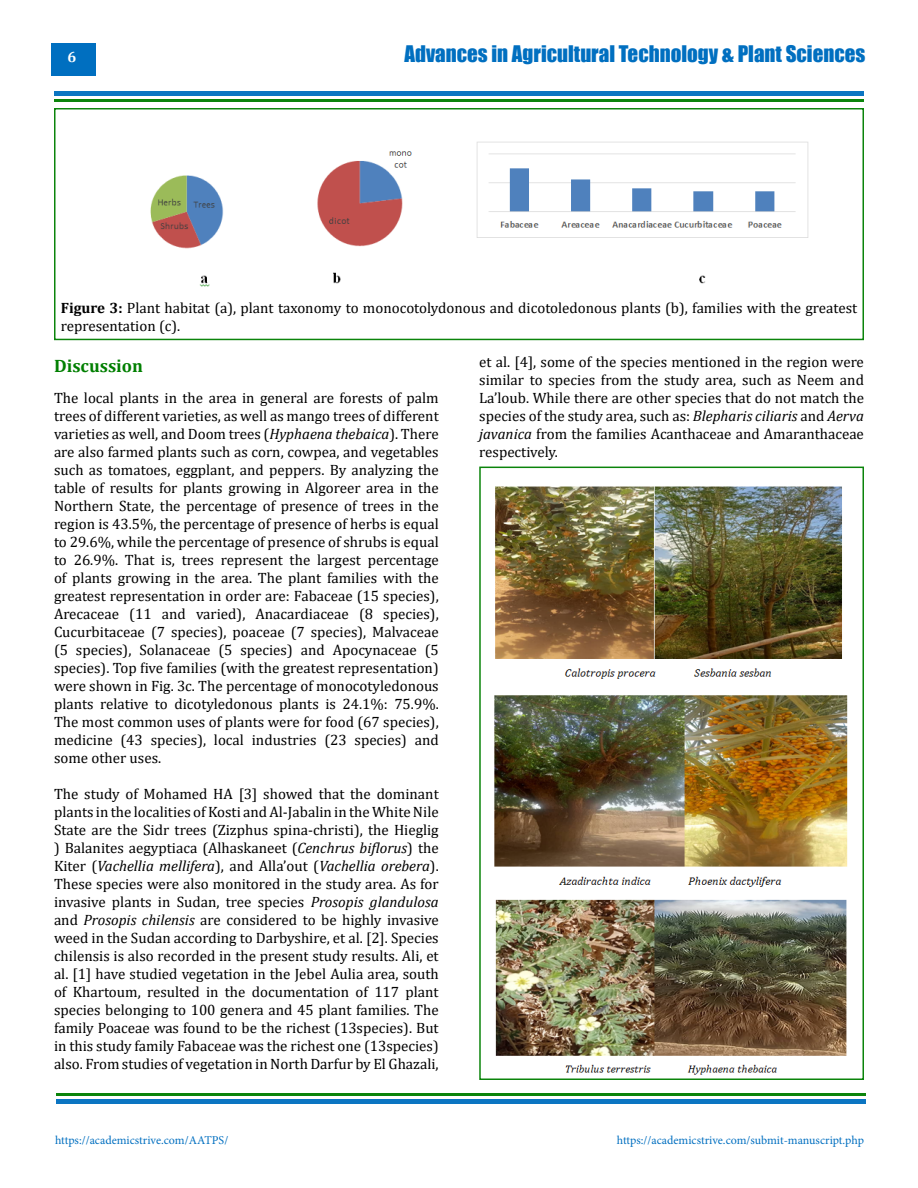
<style>
.page{position:relative;width:918px;height:1188px;background:#fff}
.page>*{position:absolute;margin:0;border:0;box-sizing:border-box;transform-origin:0 0}
.t1{font:21px "Impact";color:#006fc0}
.t2{font:700 18px "Cambria";color:#007f01}
.t3{font:15px/18px "Cambria";color:#000;text-align:justify}
.t4{font:700 15px "Cambria";color:#fff}
.t5{font:12px "Minion Pro";color:#006fc0}
.s1{font-weight:700}
.s2{font-style:italic}
</style>
<div class="page">
<div style="left:51px;top:43px;width:45px;height:33px;background:#006fc0"></div>
<div style="left:54px;top:91px;width:810px;height:5px;background:#0b75c2"></div>
<div style="left:56px;top:1099px;width:810px;height:5px;background:#0b75c2"></div>
<hr style="left:54px;top:99px;width:810px;height:3px;background:#007f01">
<hr style="left:56px;top:1094px;width:810px;height:2px;background:#007f01">
<img style="left:150px;top:141px;width:659px;height:146px">
<img style="left:495px;top:486px;width:347px;height:193px">
<img style="left:494px;top:695px;width:354px;height:191px">
<img style="left:495px;top:899px;width:352px;height:176px">
<div style="left:54px;top:108px;width:810px;height:232px;border:2px solid #007f01"></div>
<div style="left:479px;top:467px;width:385px;height:613px;border:2px solid #007f01"></div>
<p class="t4" style="left:68px;top:47px;width:10px">6</p>
<h1 class="t1" style="left:405px;top:37px;width:462px">Advances in Agricultural Technology &amp; Plant Sciences</h1>
<p class="t3" style="left:61px;top:299px;width:798px"><span class="s1">Figure 3:</span> Plant habitat (a), plant taxonomy to monocotolydonous and dicotoledonous plants (b), families with the greatest representation (c).</p>
<p class="t2" style="left:54px;top:353px;width:91px">Discussion</p>
<p class="t3" style="left:54px;top:389px;width:386px">The local plants in the area in general are forests of palm trees of different varieties, as well as mango trees of different varieties as well, and Doom trees (<span class="s2">Hyphaena thebaica</span>). There are also farmed plants such as corn, cowpea, and vegetables such as tomatoes, eggplant, and peppers. By analyzing the table of results for plants growing in Algoreer area in the Northern State, the percentage of presence of trees in the region is 43.5%, the percentage of presence of herbs is equal to 29.6%, while the percentage of presence of shrubs is equal to 26.9%. That is, trees represent the largest percentage of plants growing in the area. The plant families with the greatest representation in order are: Fabaceae (15 species), Arecaceae (11 and varied), Anacardiaceae (8 species), Cucurbitaceae (7 species), poaceae (7 species), Malvaceae (5 species), Solanaceae (5 species) and Apocynaceae (5 species). Top five families (with the greatest representation) were shown in Fig. 3c. The percentage of monocotyledonous plants relative to dicotyledonous plants is 24.1%: 75.9%.<br>The most common uses of plants were for food (67 species), medicine (43 species), local industries (23 species) and some other uses.</p>
<p class="t3" style="left:54px;top:785px;width:386px">The study of Mohamed HA [3] showed that the dominant plants in the localities of Kosti and Al-Jabalin in the White Nile State are the Sidr trees (Zizphus spina-christi), the Hieglig ) Balanites aegyptiaca (Alhaskaneet (<span class="s2">Cenchrus biflorus</span>) the Kiter (<span class="s2">Vachellia mellifera</span>), and Alla’out (<span class="s2">Vachellia orebera</span>).<br>These species were also monitored in the study area. As for invasive plants in Sudan, tree species <span class="s2">Prosopis glandulosa </span>and <span class="s2">Prosopis chilensis</span> are considered to be highly invasive weed in the Sudan according to Darbyshire, et al. [2]. Species chilensis is also recorded in the present study results. Ali, et al. [1] have studied vegetation in the Jebel Aulia area, south of Khartoum, resulted in the documentation of 117 plant species belonging to 100 genera and 45 plant families. The family Poaceae was found to be the richest (13species). But in this study family Fabaceae was the richest one (13species) also. From studies of vegetation in North Darfur by El Ghazali,</p>
<p class="t3" style="left:479px;top:353px;width:386px">et al. [4], some of the species mentioned in the region were similar to species from the study area, such as Neem and La’loub. While there are other species that do not match the species of the study area, such as: <span class="s2">Blepharis ciliaris</span> and <span class="s2">Aerva javanica</span> from the families Acanthaceae and Amaranthaceae respectively.</p>
<p class="t5" style="left:55px;top:1132px;width:175px">https://academicstrive.com/AATPS/</p>
<p class="t5" style="left:617px;top:1132px;width:249px">https://academicstrive.com/submit-manuscript.php</p>
</div>
